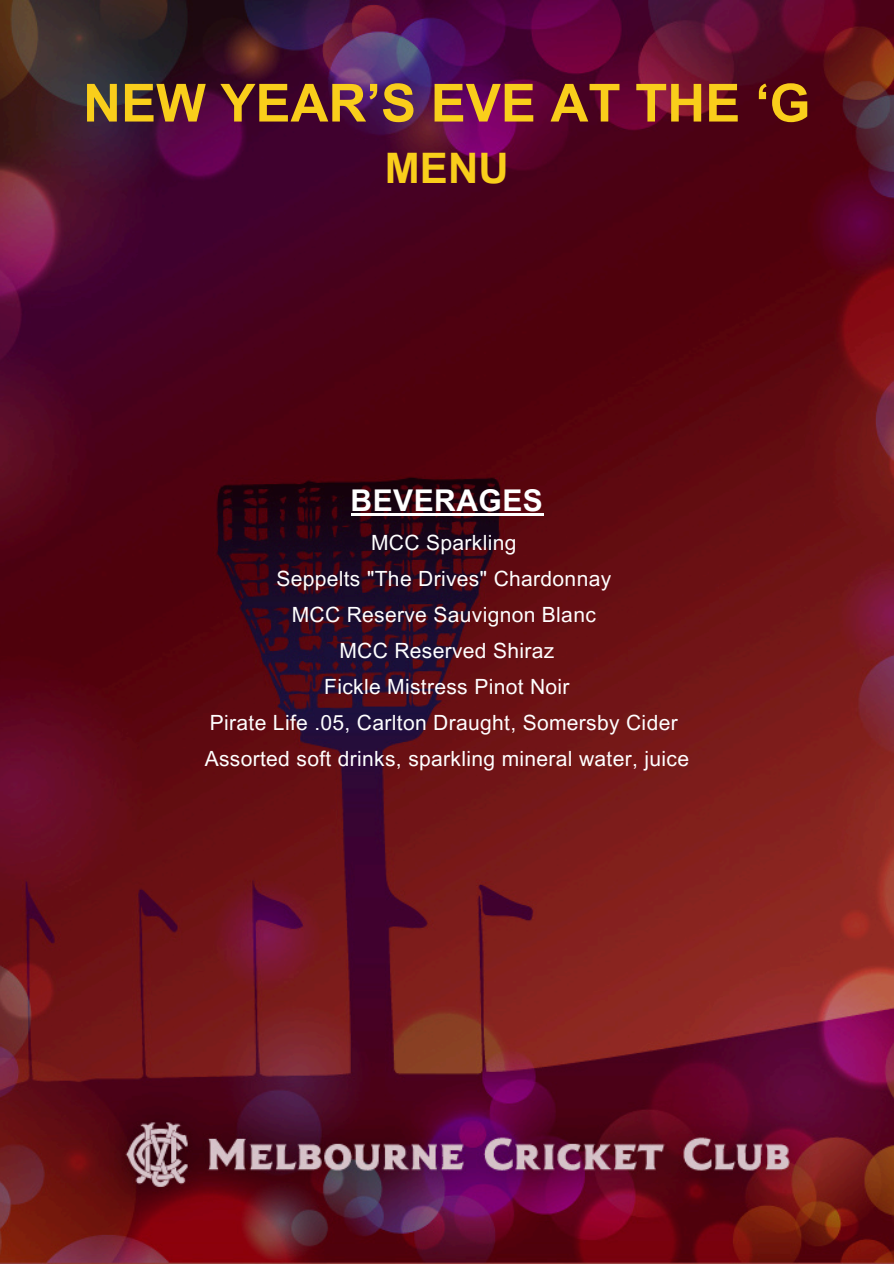
<style>
.page{position:relative;width:894px;height:1264px;background:#fff}
.page>*{position:absolute;margin:0;border:0;box-sizing:border-box;transform-origin:0 0}
.t1{font:700 52.5px "Arial MT Pro";color:#f9ce1b}
.t2{font:700 42px "Arial MT Pro";color:#f9ce1b}
.t3{font:700 30px "Arial MT Pro";letter-spacing:.015em;color:#fff}
.t4{font:21px "Arial MT Pro";letter-spacing:.015em;color:#fff}
</style>
<div class="page">
<img style="left:0;top:0;width:893px;height:1263px">
<hr style="left:350px;top:513px;width:193px;height:3px;background:#fff">
<p class="t1" style="left:83px;top:83px;width:728px">NEW YEAR’S EVE AT THE ‘G</p>
<p class="t2" style="left:385px;top:153px;width:125px">MENU</p>
<p class="t3" style="left:350px;top:489px;width:194px">BEVERAGES</p>
<h1 class="t4" style="left:371px;top:534px;width:147px">MCC Sparkling</h1>
<p class="t4" style="left:276px;top:570px;width:336px">Seppelts "The Drives" Chardonnay</p>
<p class="t4" style="left:291px;top:606px;width:305px">MCC Reserve Sauvignon Blanc</p>
<p class="t4" style="left:339px;top:642px;width:216px">MCC Reserved Shiraz</p>
<p class="t4" style="left:324px;top:678px;width:247px">Fickle Mistress Pinot Noir</p>
<p class="t4" style="left:210px;top:714px;width:469px">Pirate Life .05, Carlton Draught, Somersby Cider</p>
<p class="t4" style="left:205px;top:750px;width:485px">Assorted soft drinks, sparkling mineral water, juice</p>
</div>
